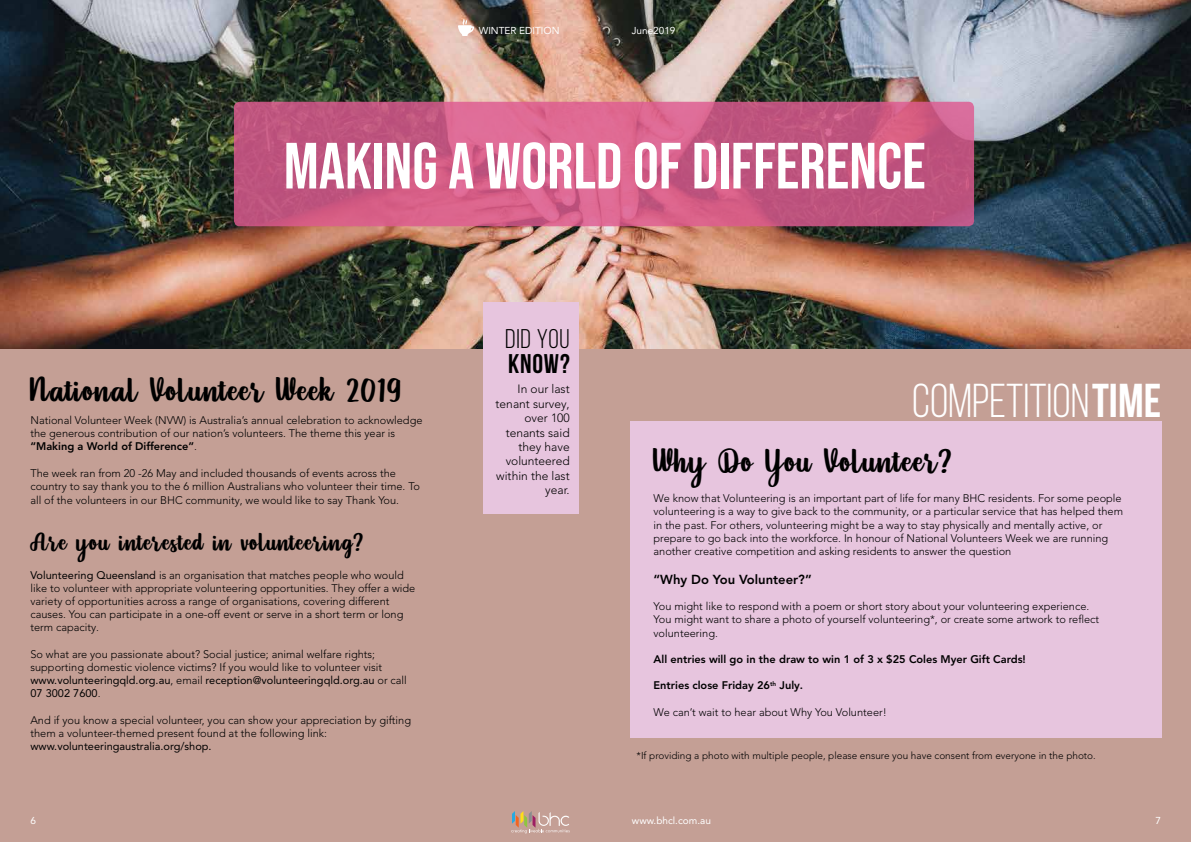
<style>
.page{position:relative;width:1191px;height:842px;background:#fff}
.page>*{position:absolute;margin:0;border:0;box-sizing:border-box;transform-origin:0 0}
.t1{font:65.2px "Bebas Neue";color:#fff}
.t2{font:47.5px "Bebas Neue";color:#fff}
.t3{font:36px "Pintgram";letter-spacing:.03em;color:#000}
.t4{font:27px "Pintgram";letter-spacing:.03em;color:#000}
.t5{font:27px "Bebas Neue";letter-spacing:.03em;color:#000}
.t6{font:700 27px "Bebas Neue";color:#000}
.t7{font:800 13px "Avenir LT Pro";color:#000}
.t8{font:300 12px/14.4px "Avenir LT Pro";color:#000;text-align:right}
.t9{font:300 11px/13.2px "Avenir LT Pro";color:#000}
.t10{font:800 11px "Avenir LT Pro";color:#000}
.t11{font:11px "Avenir LT Pro";color:#000}
.t12{font:300 10px "Avenir LT Pro";color:#000}
.t13{font:10px "Avenir LT Pro";color:#fff}
.s1{font-weight:800}
.s2{font-weight:400}
.s3{font-weight:700}
</style>
<div class="page">
<div style="left:0;top:337px;width:1191px;height:505px;background:#c49f95"></div>
<img style="left:0;top:0;width:1191px;height:349px">
<div style="left:630px;top:422px;width:531px;height:316px;background:#e7c5de"></div>
<div style="left:483px;top:302px;width:96px;height:212px;background:#e7c5de"></div>
<svg style="left:511px;top:811px;width:59px;height:22px"></svg>
<svg style="left:458px;top:19px;width:16px;height:17px"></svg>
<svg style="left:234px;top:102px;width:740px;height:124px;background:#ca5b85"></svg>
<p class="t13" style="left:479px;top:24px;width:82px">WINTER EDITION</p>
<p class="t13" style="left:632px;top:24px;width:45px">June2019</p>
<h1 class="t1" style="left:284px;top:129px;width:643px">MAKING A WORLD OF DIFFERENCE</h1>
<h3 class="t3" style="left:30px;top:374px;width:372px">National Volunteer Week 2019</h3>
<p class="t9" style="left:30px;top:413px;width:393px">National Volunteer Week (NVW) is Australia’s annual celebration to acknowledge the generous contribution of our nation’s volunteers. The theme this year is <span class="s1">“Making a World of Difference”</span>.</p>
<p class="t9" style="left:30px;top:466px;width:391px">The week ran from 20 -26 May and included thousands of events across the country to say thank you to the 6 million Australians who volunteer their time. To</p>
<p class="t9" style="left:30px;top:494px;width:370px">all of the volunteers in our BHC community, we would like to say Thank You.</p>
<h3 class="t4" style="left:30px;top:530px;width:334px">Are you interested in volunteering?</h3>
<p class="t9" style="left:30px;top:568px;width:386px"><span class="s2">Volunteering Queensland</span> is an organisation that matches people who would like to volunteer with appropriate volunteering opportunities. They offer a wide variety of opportunities across a range of organisations, covering different causes. You can participate in a one-off event or serve in a short term or long term capacity.</p>
<p class="t9" style="left:30px;top:647px;width:378px">So what are you passionate about? Social justice; animal welfare rights; supporting domestic violence victims? If you would like to volunteer visit <span class="s2">www.volunteeringqld.org.au</span>, email <span class="s2">reception@volunteeringqld.org.au</span> or call <span class="s2">07 3002 7600</span>.</p>
<p class="t9" style="left:30px;top:713px;width:382px">And if you know a special volunteer, you can show your appreciation by gifting them a volunteer-themed present found at the following link:</p>
<p class="t11" style="left:30px;top:740px;width:183px">www.volunteeringaustralia.org/shop.</p>
<h3 class="t5" style="left:505px;top:324px;width:66px">DID YOU</h3>
<h3 class="t6" style="left:508px;top:348px;width:63px">KNOW?</h3>
<p class="t8" style="left:495px;top:382px;width:76px">In our last tenant survey, over 100 tenants said they have volunteered within the last year.</p>
<h2 class="t2" style="left:912px;top:375px;width:250px">COMPETITION<span class="s3">TIME</span></h2>
<h3 class="t3" style="left:653px;top:445px;width:300px">Why Do You Volunteer?</h3>
<p class="t9" style="left:653px;top:492px;width:471px">We know that Volunteering is an important part of life for many BHC residents. For some people volunteering is a way to give back to the community, or a particular service that has helped them in the past. For others, volunteering might be a way to stay physically and mentally active, or prepare to go back into the workforce. In honour of National Volunteers Week we are running another creative competition and asking residents to answer the question</p>
<p class="t7" style="left:653px;top:572px;width:160px">“Why Do You Volunteer?”</p>
<p class="t9" style="left:653px;top:600px;width:447px">You might like to respond with a poem or short story about your volunteering experience.<br>You might want to share a photo of yourself volunteering*, or create some artwork to reflect volunteering.</p>
<p class="t10" style="left:653px;top:653px;width:374px">All entries will go in the draw to win 1 of 3 x $25 Coles Myer Gift Cards!</p>
<p class="t10" style="left:653px;top:679px;width:151px">Entries close Friday 26<sup>th</sup> July.</p>
<p class="t9" style="left:653px;top:705px;width:235px">We can’t wait to hear about Why You Volunteer!</p>
<p class="t12" style="left:636px;top:749px;width:461px">*If providing a photo with multiple people, please ensure you have consent from everyone in the photo.</p>
<p class="t13" style="left:30px;top:814px;width:7px">6</p>
<p class="t13" style="left:632px;top:814px;width:80px">www.bhcl.com.au</p>
<p class="t13" style="left:1155px;top:814px;width:7px">7</p>
</div>
